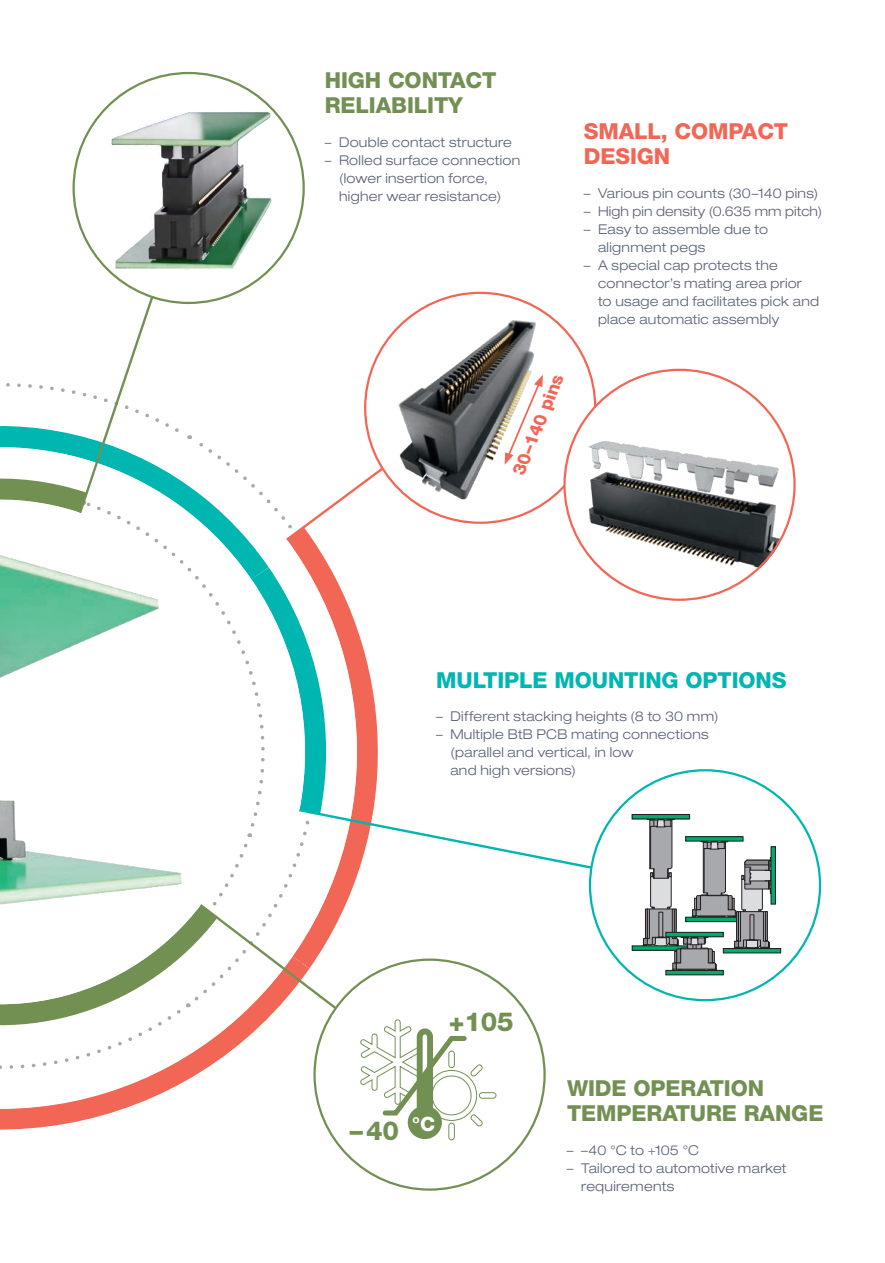
<style>
.page{position:relative;width:885px;height:1263px;background:#fff}
.page>*{position:absolute;margin:0;border:0;box-sizing:border-box;transform-origin:0 0}
.t1{font:800 26.25px "Helvetica Neue LT Pro";color:#739053}
.t2{font:800 22.05px/25.2px "Helvetica Neue LT Pro";letter-spacing:-.005em;color:#739053}
.t3{font:800 22.05px "Helvetica Neue LT Pro";letter-spacing:-.005em;color:#00b6b1}
.t4{font:800 22.05px/25.2px "Helvetica Neue LT Pro";letter-spacing:-.005em;color:#f26656}
.t5{font:800 17.85px "Helvetica Neue LT Pro";color:#f26656}
.t6{font:300 expanded 13.5px/18px "Helvetica Neue LT Pro";letter-spacing:.02em;color:#596176}
</style>
<div class="page">
<svg style="left:0;top:1109px;width:330px;height:25px"></svg>
<svg style="left:357px;top:419px;width:112px;height:329px"></svg>
<svg style="left:326px;top:564px;width:28px;height:141px"></svg>
<svg style="left:433px;top:769px;width:261px;height:100px"></svg>
<svg style="left:47px;top:443px;width:279px;height:663px"></svg>
<svg style="left:0;top:207px;width:192px;height:293px"></svg>
<svg style="left:0;top:748px;width:433px;height:335px"></svg>
<svg style="left:0;top:500px;width:252px;height:504px"></svg>
<div style="left:74px;top:73px;width:229px;height:230px;background:#fff;border-radius:50%"></div>
<div style="left:314px;top:960px;width:230px;height:229px;background:#fff;border-radius:50%"></div>
<svg style="left:360px;top:1019px;width:137px;height:121px"></svg>
<div style="left:421px;top:1075px;width:7px;height:46px;background:#739053"></div>
<img style="left:0;top:541px;width:192px;height:367px">
<div style="left:365px;top:293px;width:230px;height:230px;background:#fff;border-radius:50%"></div>
<img style="left:390px;top:302px;width:155px;height:201px">
<svg style="left:500px;top:373px;width:45px;height:93px"></svg>
<img style="left:566px;top:404px;width:229px;height:197px">
<div style="left:590px;top:770px;width:230px;height:230px;background:#fff;border-radius:50%"></div>
<div style="left:631px;top:814px;width:59px;height:5px;border:1px solid #8a8c8f"></div>
<div style="left:632px;top:814px;width:57px;height:5px;background:#00ab6b"></div>
<div style="left:632px;top:814px;width:57px;height:5px;border:1px solid #231f20"></div>
<div style="left:665px;top:970px;width:58px;height:5px;background:#00ab6b"></div>
<div style="left:665px;top:970px;width:58px;height:5px;border:1px solid #231f20"></div>
<div style="left:723px;top:948px;width:57px;height:5px;background:#00ab6b"></div>
<div style="left:723px;top:948px;width:57px;height:5px;border:1px solid #231f20"></div>
<svg style="left:642px;top:819px;width:129px;height:152px"></svg>
<hr style="left:771px;top:847px;width:4px;height:57px;background:#00ab6b">
<div style="left:770px;top:847px;width:5px;height:57px;border:1px solid #231f20"></div>
<img style="left:106px;top:89px;width:173px;height:192px">
<h2 class="t2" style="left:325px;top:67px;width:173px">HIGH CONTACT<br>RELIABILITY</h2>
<p class="t6" style="left:325px;top:133px;width:189px">– Double contact structure</p>
<p class="t6" style="left:339px;top:151px;width:183px;text-indent:-14px">– Rolled surface connection (lower insertion force, higher wear resistance)</p>
<h3 class="t5" style="left:508px;top:470px;width:109px;rotate:-68deg">30–140 pins</h3>
<h2 class="t4" style="left:583px;top:119px;width:206px">SMALL, COMPACT<br>DESIGN</h2>
<p class="t6" style="left:583px;top:184px;width:236px">– Various pin counts (30–140 pins)</p>
<p class="t6" style="left:583px;top:202px;width:240px">– High pin density (0.635 mm pitch)</p>
<p class="t6" style="left:598px;top:220px;width:172px;text-indent:-14px">– Easy to assemble due to alignment pegs</p>
<p class="t6" style="left:598px;top:256px;width:222px;text-indent:-14px">– A special cap protects the connector’s mating area prior<br>to usage and facilitates pick and place automatic assembly</p>
<h2 class="t3" style="left:436px;top:666px;width:352px">MULTIPLE MOUNTING OPTIONS</h2>
<p class="t6" style="left:436px;top:707px;width:284px">– Different stacking heights (8 to 30 mm)</p>
<p class="t6" style="left:450px;top:725px;width:260px;text-indent:-14px">– Multiple BtB PCB mating connections (parallel and vertical, in low<br>and high versions)</p>
<h1 class="t1" style="left:449px;top:1006px;width:66px">+105</h1>
<h1 class="t1" style="left:350px;top:1115px;width:87px">–40 <sup>°C</sup></h1>
<h2 class="t2" style="left:567px;top:1075px;width:258px">WIDE OPERATION<br>TEMPERATURE RANGE</h2>
<p class="t6" style="left:567px;top:1141px;width:134px">– –40 °C to +105 °C</p>
<p class="t6" style="left:581px;top:1159px;width:207px;text-indent:-14px">– Tailored to automotive market requirements</p>
</div>
